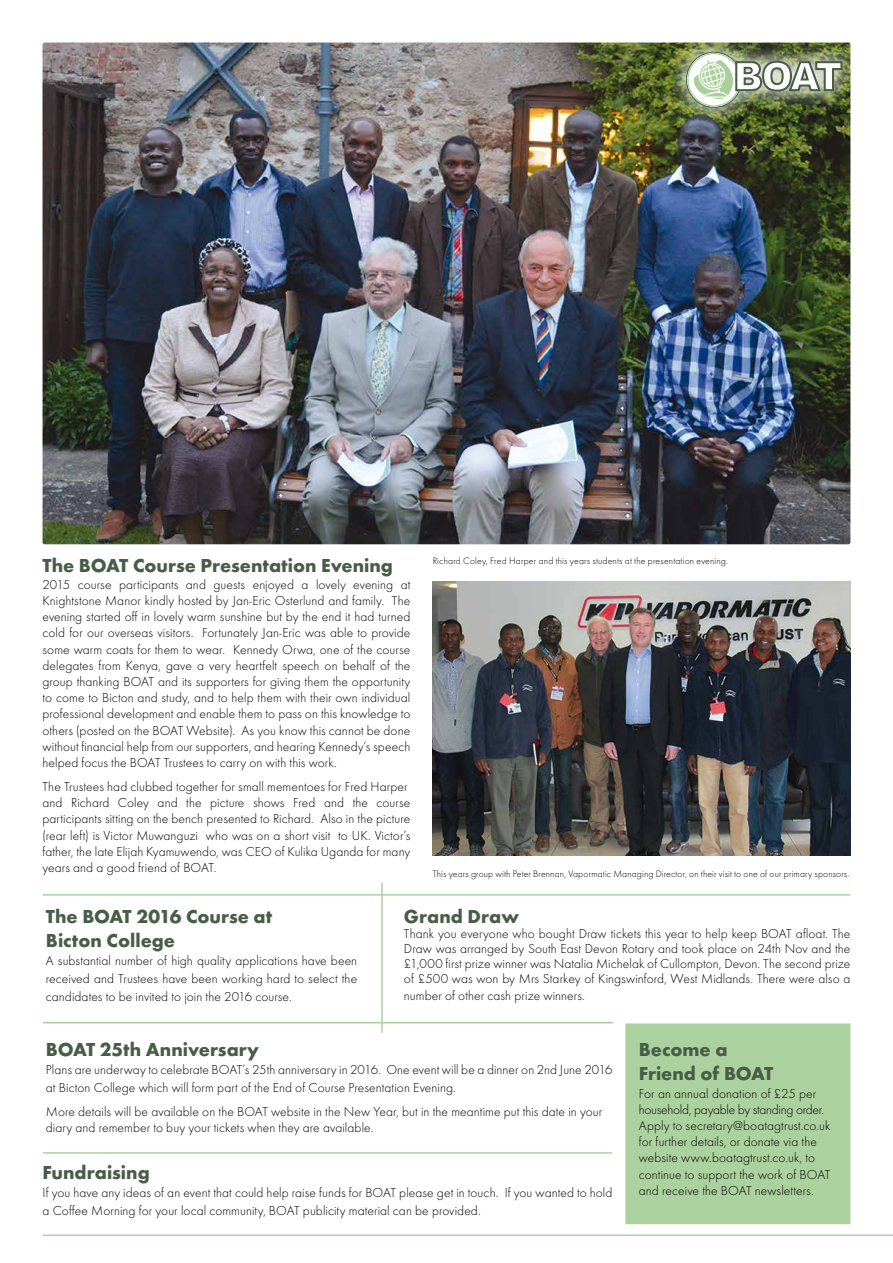
<style>
.page{position:relative;width:893px;height:1263px;background:#fff}
.page>*{position:absolute;margin:0;border:0;box-sizing:border-box;transform-origin:0 0}
.t1{font:900 39.15px "Arial";color:#fff;scale:.96 1}
.t2{font:700 19.5px/23.4px "Futura";color:#475d46}
.t3{font:300 13.5px/16.2px "Futura";letter-spacing:.005em;color:#000}
.t4{font:300 9.75px "Futura";letter-spacing:.015em;color:#000}
</style>
<div class="page">
<img style="left:43px;top:43px;width:807px;height:501px">
<div style="left:625px;top:1023px;width:225px;height:201px;background:#abd29e;border:2px solid #abd29e"></div>
<div style="left:667px;top:33px;width:195px;height:94px;background:#fff;opacity:.9"></div>
<svg style="left:686px;top:52px;width:56px;height:55px"></svg>
<svg style="left:688px;top:54px;width:52px;height:52px"></svg>
<div style="left:687px;top:53px;width:54px;height:53px;border:1px solid #a9d09a;border-radius:50%"></div>
<svg style="left:694px;top:60px;width:149px;height:39px;background:#a6b49b"></svg>
<hr style="left:43px;top:1022px;width:569px;height:1px;background:#abd29e">
<hr style="left:43px;top:1152px;width:569px;height:2px;background:#abd29e">
<hr style="left:43px;top:1234px;width:850px;height:2px;background:#abd29e">
<hr style="left:43px;top:894px;width:807px;height:2px;background:#abd29e">
<img style="left:433px;top:582px;width:417px;height:274px">
<hr style="left:381px;top:883px;width:2px;height:149px;background:#abd29e">
<h1 class="t1" style="left:733px;top:54px;width:115px">BOAT</h1>
<p class="t4" style="left:433px;top:556px;width:297px">Richard Coley, Fred Harper and this years students at the presentation evening.</p>
<h2 class="t2" style="left:43px;top:554px;width:352px">The BOAT Course Presentation Evening</h2>
<p class="t3" style="left:43px;top:576px;width:369px;text-align:justify">2015 course participants and guests enjoyed a lovely evening at Knightstone Manor kindly hosted by Jan-Eric Osterlund and family. The evening started off in lovely warm sunshine but by the end it had turned cold for our overseas visitors. Fortunately Jan-Eric was able to provide some warm coats for them to wear. Kennedy Orwa, one of the course delegates from Kenya, gave a very heartfelt speech on behalf of the group thanking BOAT and its supporters for giving them the opportunity to come to Bicton and study, and to help them with their own individual professional development and enable them to pass on this knowledge to others (posted on the BOAT Website). As you know this cannot be done without financial help from our supporters, and hearing Kennedy’s speech helped focus the BOAT Trustees to carry on with this work.</p>
<p class="t3" style="left:43px;top:778px;width:369px">The Trustees had clubbed together for small mementoes for Fred Harper and Richard Coley and the picture shows Fred and the course participants sitting on the bench presented to Richard. Also in the picture (rear left) is Victor Muwanguzi who was on a short visit to UK. Victor’s father, the late Elijah Kyamuwendo, was CEO of Kulika Uganda for many years and a good friend of BOAT.</p>
<h2 class="t2" style="left:404px;top:905px;width:117px">Grand Draw</h2>
<p class="t3" style="left:404px;top:926px;width:448px;line-height:15.3px;text-align:justify">Thank you everyone who bought Draw tickets this year to help keep BOAT afloat. The Draw was arranged by South East Devon Rotary and took place on 24th Nov and the £1,000 first prize winner was Natalia Michelak of Cullompton, Devon. The second prize of £500 was won by Mrs Starkey of Kingswinford, West Midlands. There were also a number of other cash prize winners.</p>
<p class="t4" style="left:433px;top:869px;width:418px">This years group with Peter Brennan, Vapormatic Managing Director, on their visit to one of our primary sponsors.</p>
<h2 class="t2" style="left:46px;top:905px;width:228px">The BOAT 2016 Course at<br>Bicton College</h2>
<p class="t3" style="left:46px;top:951px;width:313px;line-height:18px;text-align:justify">A substantial number of high quality applications have been received and Trustees have been working hard to select the candidates to be invited to join the 2016 course.</p>
<h2 class="t2" style="left:46px;top:1038px;width:215px">BOAT 25th Anniversary</h2>
<p class="t3" style="left:46px;top:1061px;width:568px;line-height:18px">Plans are underway to celebrate BOAT’s 25th anniversary in 2016. One event will be a dinner on 2nd June 2016 at Bicton College which will form part of the End of Course Presentation Evening.</p>
<p class="t3" style="left:46px;top:1104px;width:558px">More details will be available on the BOAT website in the New Year, but in the meantime put this date in your diary and remember to buy your tickets when they are available.</p>
<h2 class="t2" style="left:639px;top:1038px;width:136px">Become a<br>Friend of BOAT</h2>
<p class="t3" style="left:639px;top:1085px;width:193px">For an annual donation of £25 per household, payable by standing order.<br>Apply to secretary@boatagtrust.co.uk for further details, or donate via the website www.boatagtrust.co.uk, to continue to support the work of BOAT and receive the BOAT newsletters.</p>
<h2 class="t2" style="left:43px;top:1161px;width:109px">Fundraising</h2>
<p class="t3" style="left:43px;top:1184px;width:571px;line-height:18px">If you have any ideas of an event that could help raise funds for BOAT please get in touch. If you wanted to hold a Coffee Morning for your local community, BOAT publicity material can be provided.</p>
</div>
